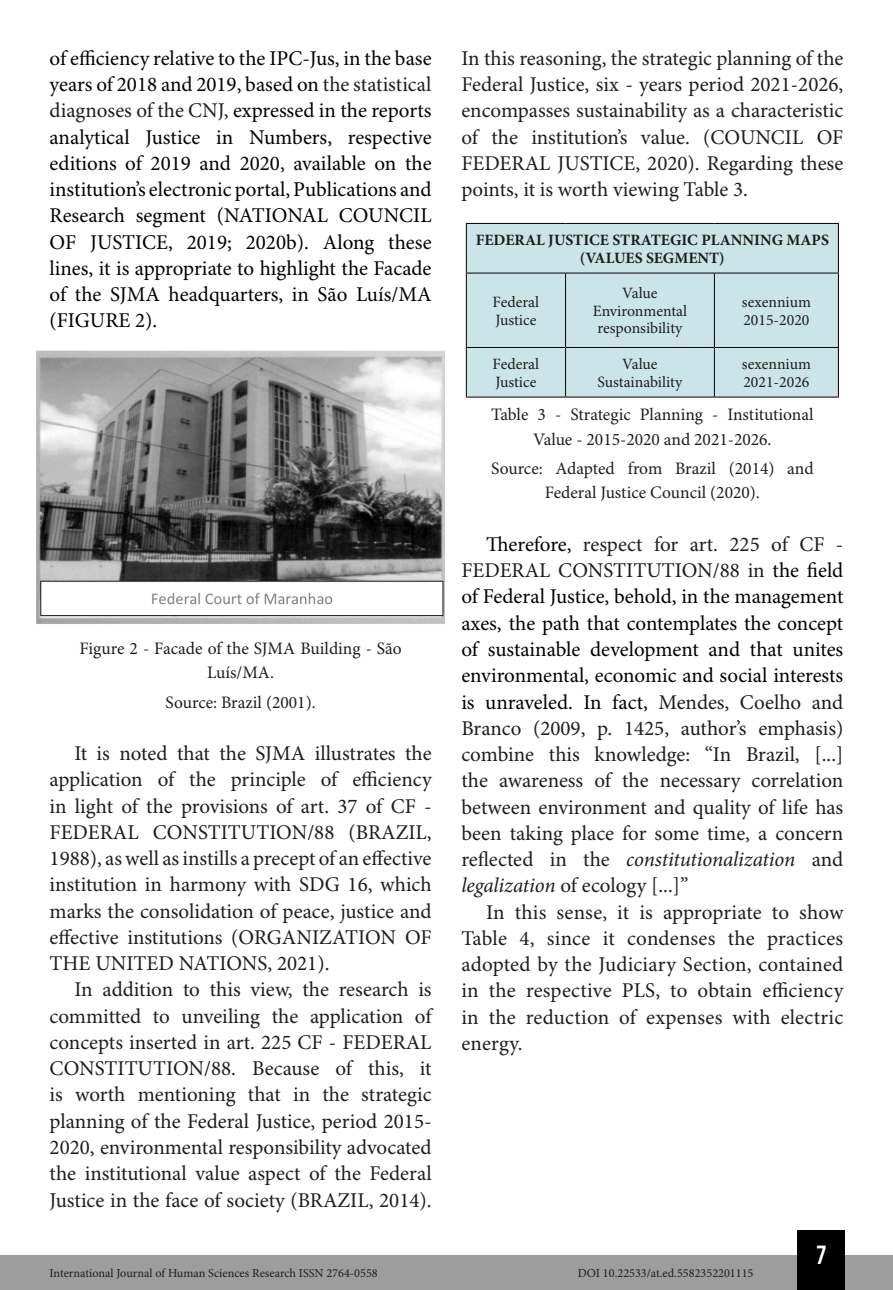
<style>
.page{position:relative;width:893px;height:1290px;background:#fff}
.page>*{position:absolute;margin:0;border:0;box-sizing:border-box;transform-origin:0 0}
.t1{font:26.25px "Bebas Kai";color:#fff}
.t2{font:21px/26.2px "Minion Pro";color:#1d1d1b;text-align:justify}
.t3{font:21px/26.2px "Minion Pro";color:#000;text-align:justify}
.t4{font:17.5px/24.5px "Minion Pro";color:#1d1d1b;text-align:center}
.t5{font:15.75px/17.5px "Minion Pro";color:#1d1d1b}
.t6{font:700 15.75px/17.5px "Minion Pro";color:#1d1d1b;text-align:center}
.t7{font:12.25px "Minion Pro";color:#1d1d1b}
.s1{color:#1d1d1b}
.s2{color:#000}
.s3{font-style:italic}
</style>
<div class="page">
<div style="left:0;top:1255px;width:893px;height:35px;background:#9d9d9d"></div>
<div style="left:797px;top:1230px;width:48px;height:60px;background:#000"></div>
<img style="left:37px;top:351px;width:408px;height:273px">
<div style="left:467px;top:224px;width:371px;height:173px;background:#cae4e8"></div>
<hr style="left:466px;top:223px;width:100px;height:1px;background:#000">
<hr style="left:466px;top:224px;width:1px;height:49px;background:#000">
<hr style="left:566px;top:223px;width:148px;height:1px;background:#000">
<hr style="left:714px;top:223px;width:125px;height:1px;background:#000">
<hr style="left:838px;top:224px;width:1px;height:49px;background:#000">
<hr style="left:466px;top:273px;width:100px;height:1px;background:#000">
<hr style="left:466px;top:273px;width:1px;height:74px;background:#000">
<hr style="left:566px;top:273px;width:148px;height:1px;background:#000">
<hr style="left:565px;top:273px;width:1px;height:74px;background:#000">
<hr style="left:714px;top:273px;width:125px;height:1px;background:#000">
<hr style="left:714px;top:273px;width:1px;height:74px;background:#000">
<hr style="left:838px;top:273px;width:1px;height:74px;background:#000">
<hr style="left:466px;top:347px;width:100px;height:1px;background:#000">
<hr style="left:466px;top:348px;width:1px;height:49px;background:#000">
<hr style="left:566px;top:347px;width:148px;height:1px;background:#000">
<hr style="left:565px;top:348px;width:1px;height:49px;background:#000">
<hr style="left:714px;top:347px;width:125px;height:1px;background:#000">
<hr style="left:714px;top:348px;width:1px;height:49px;background:#000">
<hr style="left:838px;top:348px;width:1px;height:49px;background:#000">
<hr style="left:466px;top:397px;width:100px;height:1px;background:#000">
<hr style="left:566px;top:397px;width:148px;height:1px;background:#000">
<hr style="left:714px;top:397px;width:125px;height:1px;background:#000">
<p class="t3" style="left:50px;top:46px;width:384px">of efficiency relative to the IPC-Jus, in the base years of 2018 and 2019, based on <span class="s1">the statistical diagnoses of the CNJ,</span> expressed in the reports analytical Justice in Numbers, respective editions of 2019 and 2020, available on the institution’s electronic portal, Publications and Research segment (NATIONAL COUNCIL OF JUSTICE, 2019; 2020b). Along these lines, it is appropriate to highlight the Facade of the SJMA headquarters, in São Luís/MA (FIGURE 2).</p>
<p class="t4" style="left:79px;top:636px;width:324px">Figure 2 - Facade of the SJMA Building - São<br>Luís/MA.</p>
<p class="t4" style="left:165px;top:690px;width:152px">Source: Brazil (2001).</p>
<p class="t2" style="left:50px;top:741px;width:384px;text-indent:25px">It is noted that the SJMA illustrates the application of the principle of efficiency in light of the provisions of art. 37 of CF - FEDERAL CONSTITUTION/88 (BRAZIL, 1988), as well as instills a precept of an effective institution in harmony with SDG 16, which marks the consolidation of peace, justice and effective institutions (ORGANIZATION OF THE UNITED NATIONS, 2021).</p>
<p class="t2" style="left:50px;top:977px;width:384px;text-indent:25px">In addition to this view, the research is committed to unveiling the application of concepts inserted in art. 225 CF - FEDERAL CONSTITUTION/88. Because of this, it is worth mentioning that in the strategic planning of the Federal Justice, period 2015- 2020, environmental responsibility advocated the institutional value aspect of the Federal Justice in the face of society (BRAZIL, 2014).</p>
<p class="t2" style="left:461px;top:46px;width:384px">In this reasoning, the strategic planning of the Federal Justice, six - years period 2021-2026, encompasses sustainability as a characteristic of the institution’s value. (COUNCIL OF FEDERAL JUSTICE, 2020). Regarding these points, it is worth viewing Table 3.</p>
<p class="t6" style="left:476px;top:231px;width:355px">FEDERAL JUSTICE STRATEGIC PLANNING MAPS (VALUES SEGMENT)</p>
<p class="t5" style="left:493px;top:294px;width:48px">Federal<br>Justice</p>
<p class="t5" style="left:593px;top:285px;width:96px;text-align:center">Value<br>Environmental responsibility</p>
<p class="t5" style="left:742px;top:294px;width:71px">sexennium<br>2015-2020</p>
<p class="t5" style="left:493px;top:356px;width:48px">Federal<br>Justice</p>
<p class="t5" style="left:598px;top:356px;width:86px;text-align:center">Value<br>Sustainability</p>
<p class="t5" style="left:742px;top:356px;width:71px">sexennium<br>2021-2026</p>
<p class="t4" style="left:491px;top:403px;width:324px">Table 3 - Strategic Planning - Institutional<br>Value - 2015-2020 and 2021-2026.</p>
<p class="t4" style="left:491px;top:457px;width:324px">Source: Adapted from Brazil (2014) and<br>Federal Justice Council (2020).</p>
<p class="t2" style="left:461px;top:532px;width:384px;text-indent:25px"><span class="s2">Therefore,</span> respect for art. 225 of CF - FEDERAL CONSTITUTION/88 in <span class="s2">the field of Federal Justice, behold, in the management axes, the path that contemplates the concept of sustainable development and that unites environmental, economic and social interests is unraveled. In fact,</span> Mendes, Coelho and Branco (2009, p. 1425, author’s emphasis) combine this knowledge: “In Brazil, [...] the awareness of the necessary correlation between environment and quality of life has been taking place for some time, a concern reflected in the <span class="s3">constitutionalization</span> and <span class="s3">legalization</span> of ecology [...]”</p>
<p class="t2" style="left:461px;top:899px;width:384px;text-indent:25px">In this sense, it is appropriate to show Table 4, since it condenses the practices adopted by the Judiciary Section, contained in the respective PLS, to obtain efficiency in the reduction of expenses with electric energy.</p>
<p class="t1" style="left:817px;top:1241px;width:11px">7</p>
<p class="t7" style="left:50px;top:1266px;width:330px">International Journal of Human Sciences Research ISSN 2764-0558</p>
<p class="t7" style="left:578px;top:1266px;width:177px">DOI 10.22533/at.ed.5582352201115</p>
</div>
